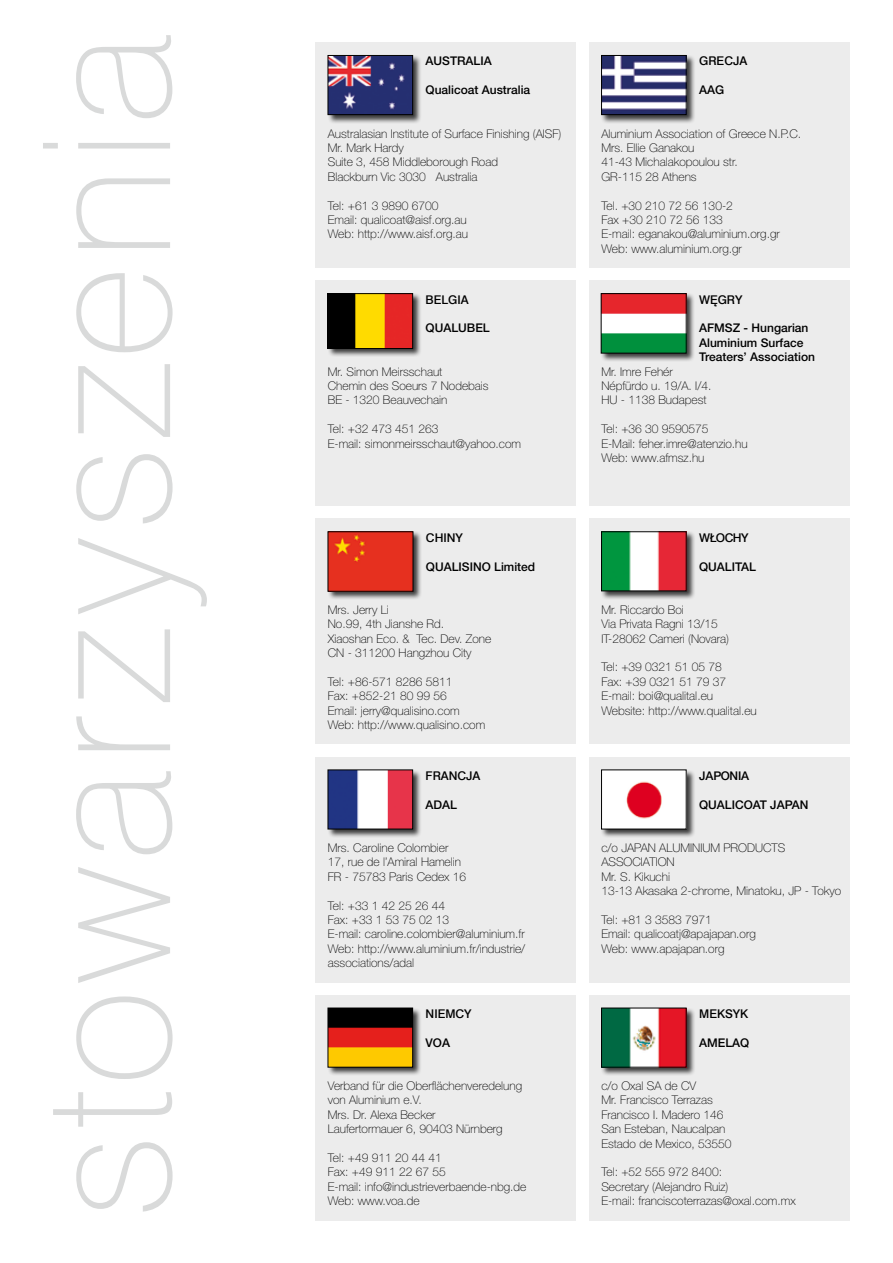
<style>
.page{position:relative;width:893px;height:1263px;background:#fff}
.page>*{position:absolute;margin:0;border:0;box-sizing:border-box;transform-origin:0 0}
.t1{font:177px "Swis 721 Th EU";letter-spacing:.025em;color:#d9dada}
.t2{font:100 12px/14.4px "Helvetica Neue LT Pro";color:#000}
.t3{font:500 12px/14.4px "Helvetica Neue LT Pro";color:#000}
.t4{font:12px "Swis 721 Md EU";color:#000}
.t5{font:500 12px "Helvetica Neue LT Pro";letter-spacing:-.02em;color:#000}
.s1{font-style:inherit}
</style>
<div class="page">
<div style="left:315px;top:43px;width:261px;height:225px;background:#ececec"></div>
<div style="left:315px;top:281px;width:261px;height:225px;background:#ececec"></div>
<div style="left:589px;top:519px;width:260px;height:225px;background:#ececec"></div>
<div style="left:315px;top:519px;width:261px;height:225px;background:#ececec"></div>
<div style="left:315px;top:757px;width:261px;height:225px;background:#ececec"></div>
<div style="left:589px;top:281px;width:260px;height:225px;background:#ececec"></div>
<div style="left:589px;top:43px;width:260px;height:225px;background:#ececec"></div>
<div style="left:315px;top:995px;width:261px;height:225px;background:#ececec"></div>
<div style="left:601px;top:55px;width:94px;height:69px;background:#000;opacity:.75"></div>
<svg style="left:601px;top:55px;width:86px;height:60px;background:#7e80a1"></svg>
<div style="left:601px;top:531px;width:94px;height:69px;background:#000;opacity:.75"></div>
<svg style="left:601px;top:531px;width:86px;height:60px;background:#9a8d76"></svg>
<div style="left:327px;top:55px;width:95px;height:69px;background:#000;opacity:.75"></div>
<svg style="left:328px;top:55px;width:85px;height:60px;background:#4d4274"></svg>
<div style="left:327px;top:1007px;width:95px;height:69px;background:#000;opacity:.75"></div>
<svg style="left:328px;top:1008px;width:85px;height:59px;background:#9c4b09"></svg>
<div style="left:327px;top:293px;width:95px;height:65px;background:#000;opacity:.75"></div>
<img style="left:330px;top:295px;width:81px;height:52px">
<div style="left:328px;top:293px;width:85px;height:56px;border:1px solid #000"></div>
<div style="left:327px;top:531px;width:95px;height:70px;background:#000;opacity:.75"></div>
<svg style="left:328px;top:531px;width:85px;height:61px;background:#dc311c"></svg>
<div style="left:600px;top:293px;width:95px;height:69px;background:#000;opacity:.75"></div>
<svg style="left:601px;top:293px;width:86px;height:60px;background:#9b8b73"></svg>
<div style="left:327px;top:769px;width:95px;height:69px;background:#000;opacity:.75"></div>
<svg style="left:328px;top:769px;width:85px;height:60px;background:#a47999"></svg>
<div style="left:589px;top:757px;width:260px;height:225px;background:#ececec"></div>
<div style="left:601px;top:769px;width:94px;height:69px;background:#000;opacity:.75"></div>
<svg style="left:601px;top:769px;width:86px;height:60px;background:#ecc4c9"></svg>
<div style="left:589px;top:995px;width:260px;height:225px;background:#ececec"></div>
<div style="left:601px;top:1007px;width:94px;height:69px;background:#000;opacity:.75"></div>
<svg style="left:601px;top:1008px;width:86px;height:59px;background:#95746b"></svg>
<h1 class="t1" style="left:0;top:1220px;width:1189px;rotate:-90deg">stowarzyszenia</h1>
<p class="t3" style="left:426px;top:54px;width:68px">AUSTRALIA</p>
<p class="t3" style="left:426px;top:83px;width:106px">Qualicoat Australia</p>
<p class="t2" style="left:328px;top:126px;width:235px">Australasian Institute of Surface Finishing (AISF)<br>Mr. Mark Hardy<br>Suite 3, 458 Middleborough Road<br>Blackburn Vic 3030 Australia</p>
<p class="t2" style="left:328px;top:198px;width:142px">Tel: +61 3 9890 6700<br>Email: qualicoat@aisf.org.au<br>Web: http://www.aisf.org.au</p>
<p class="t4" style="left:426px;top:292px;width:45px">BELGIA</p>
<p class="t3" style="left:426px;top:321px;width:66px">QUALUBEL</p>
<p class="t2" style="left:328px;top:364px;width:162px">Mr. Simon Meirsschaut<br>Chemin des Soeurs 7 Nodebais<br>BE - 1320 Beauvechain</p>
<p class="t2" style="left:328px;top:422px;width:195px">Tel: +32 473 451 263<br>E-mail: simonmeirsschaut@yahoo.com</p>
<p class="t4" style="left:426px;top:530px;width:38px">CHINY</p>
<p class="t3" style="left:426px;top:559px;width:111px">QUALISINO Limited</p>
<p class="t2" style="left:328px;top:602px;width:165px">Mrs. Jerry Li<br>No.99, 4th Jianshe Rd.<br>Xiaoshan Eco. &amp; Tec. Dev. Zone<br>CN - 311200 Hangzhou City</p>
<p class="t2" style="left:328px;top:674px;width:159px">Tel: +86-571 8286 5811<br>Fax: +852-21 80 99 56<br>Email: jerry@qualisino.com<br>Web: http://www.qualisino.com</p>
<p class="t4" style="left:426px;top:768px;width:56px">FRANCJA</p>
<p class="t3" style="left:426px;top:797px;width:33px">ADAL</p>
<p class="t2" style="left:328px;top:840px;width:140px">Mrs. Caroline Colombier<br>17, rue de l’Amiral Hamelin<br>FR - 75783 Paris Cedex 16</p>
<p class="t2" style="left:328px;top:898px;width:199px">Tel: +33 1 42 25 26 44<br>Fax: +33 1 53 75 02 13<br>E-mail: caroline.colombier@aluminium.fr<br>Web: http://www.aluminium.fr/industrie/ associations/adal</p>
<p class="t4" style="left:426px;top:1006px;width:48px">NIEMCY</p>
<p class="t3" style="left:426px;top:1035px;width:26px">VOA</p>
<p class="t2" style="left:328px;top:1078px;width:196px">Verband für die Oberflächenveredelung von Aluminium e.V.<br>Mrs. Dr. Alexa Becker<br>Laufertormauer 6, 90403 Nürnberg</p>
<p class="t2" style="left:328px;top:1150px;width:200px">Tel: +49 911 20 44 41<br>Fax: +49 911 22 67 55<br>E-mail: info@industrieverbaende-nbg.de<br>Web: www.voa.de</p>
<p class="t4" style="left:699px;top:54px;width:50px">GRECJA</p>
<p class="t3" style="left:699px;top:83px;width:27px">AAG</p>
<p class="t2" style="left:601px;top:126px;width:201px">Aluminium Association of Greece N.P.C.<br>Mrs. Ellie Ganakou<br>41-43 Michalakopoulou str.<br>GR-115 28 Athens</p>
<p class="t2" style="left:601px;top:198px;width:180px">Tel. +30 210 72 56 130-2<br>Fax +30 210 72 56 133<br>E-mail: eganakou@aluminium.org.gr<br>Web: www.aluminium.org.gr</p>
<p class="t4" style="left:699px;top:292px;width:45px">W<span class="s1">Ę</span>GRY</p>
<p class="t3" style="left:699px;top:321px;width:117px">AFMSZ - Hungarian<br>Aluminium Surface<br>Treaters’ Association</p>
<p class="t2" style="left:601px;top:364px;width:112px">Mr. Imre Fehér<br>Népfürdo u. 19/A. I/4.<br>HU - 1138 Budapest</p>
<p class="t2" style="left:601px;top:422px;width:148px">Tel: +36 30 9590575<br>E-Mail: feher.imre@atenzio.hu<br>Web: www.afmsz.hu</p>
<p class="t4" style="left:699px;top:530px;width:51px">W<span class="s1">Ł</span>OCHY</p>
<p class="t3" style="left:699px;top:559px;width:58px">QUALITAL</p>
<p class="t2" style="left:601px;top:602px;width:129px">Mr. Riccardo Boi<br>Via Privata Ragni 13/15<br>IT-28062 Cameri (Novara)</p>
<p class="t2" style="left:601px;top:660px;width:157px">Tel: +39 0321 51 05 78<br>Fax: +39 0321 51 79 37<br>E-mail: boi@qualital.eu<br>Website: http://www.qualital.eu</p>
<p class="t5" style="left:699px;top:768px;width:52px">JAPONIA</p>
<p class="t3" style="left:699px;top:797px;width:111px">QUALICOAT JAPAN</p>
<p class="t2" style="left:601px;top:840px;width:241px">c/o JAPAN ALUMINIUM PRODUCTS<br>ASSOCIATION<br>Mr. S. Kikuchi<br>13-13 Akasaka 2-chrome, Minatoku, JP - Tokyo</p>
<p class="t2" style="left:601px;top:912px;width:156px">Tel: +81 3 3583 7971<br>Email: qualicoatj@apajapan.org<br>Web: www.apajapan.org</p>
<p class="t4" style="left:699px;top:1006px;width:51px">MEKSYK</p>
<p class="t3" style="left:699px;top:1035px;width:52px">AMELAQ</p>
<p class="t2" style="left:601px;top:1078px;width:132px">c/o Oxal SA de CV<br>Mr. Francisco Terrazas<br>Francisco I. Madero 146<br>San Esteban, Naucalpan<br>Estado de Mexico, 53550</p>
<p class="t2" style="left:601px;top:1165px;width:196px">Tel: +52 555 972 8400:<br>Secretary (Alejandro Ruiz)<br>E-mail: franciscoterrazas@oxal.com.mx</p>
</div>
